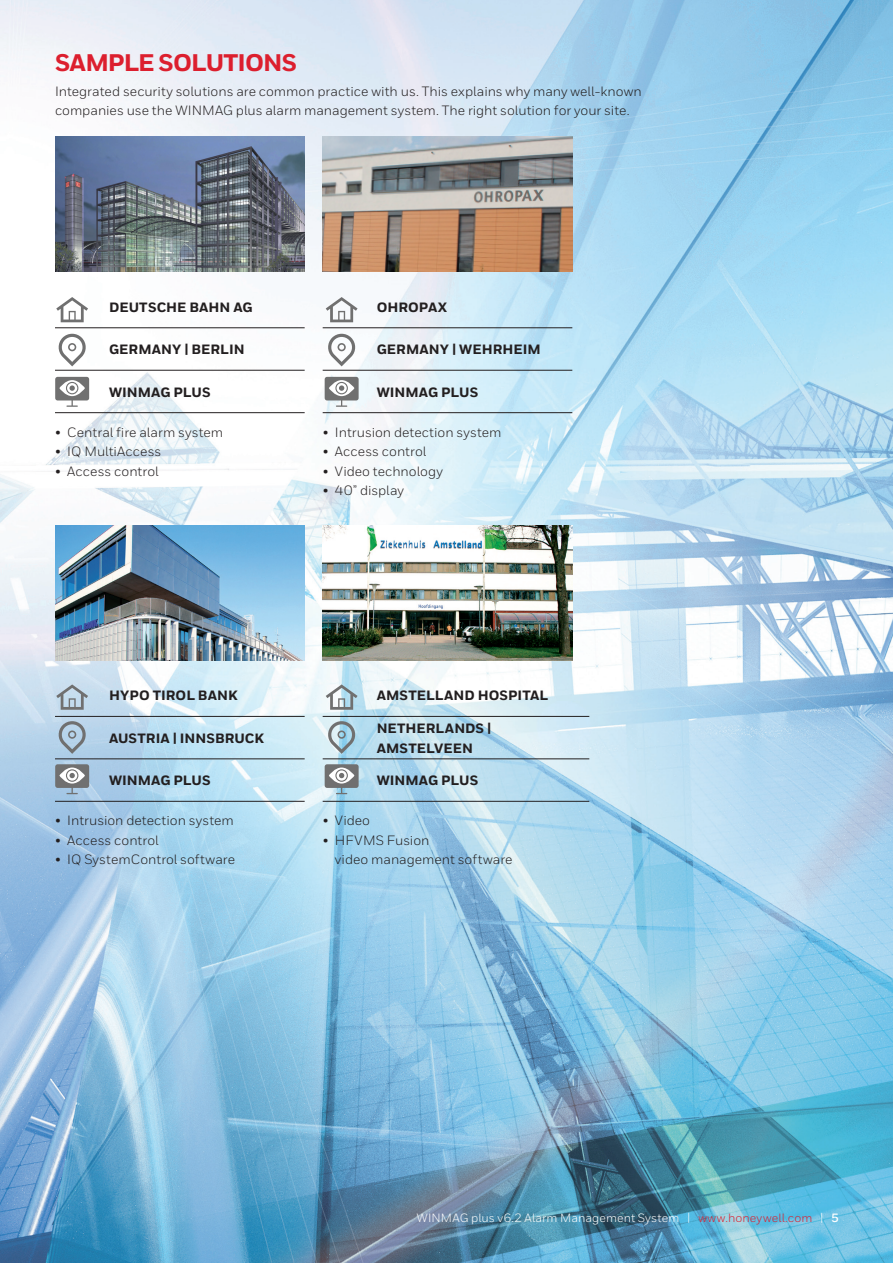
<style>
.page{position:relative;width:893px;height:1263px;background:#fff}
.page>*{position:absolute;margin:0;border:0;box-sizing:border-box;transform-origin:0 0}
.Heading_1__16_16{font:800 24px "Honeywell Sans";letter-spacing:-.04em;color:#dc1f2e}
.Body__9_13_pt{font:13.5px/19.5px "Honeywell Sans";color:#231f20}
.Body_Heading{font:800 13.5px/19.5px "Honeywell Sans";letter-spacing:.005em;color:#231f20}
.MASTER__Header_Foote{font:12px "Honeywell Sans";letter-spacing:.005em;color:#fff}
.s1{color:#dc1f2e}
.s2{font-weight:700}
</style>
<div class="page">
<img style="left:0;top:0;width:893px;height:1263px">
<hr style="left:55px;top:327px;width:250px;height:1px;background:#231f20">
<hr style="left:323px;top:327px;width:249px;height:1px;background:#231f20">
<hr style="left:55px;top:370px;width:250px;height:1px;background:#231f20">
<hr style="left:323px;top:370px;width:249px;height:1px;background:#231f20">
<hr style="left:55px;top:412px;width:250px;height:1px;background:#231f20">
<hr style="left:323px;top:412px;width:249px;height:1px;background:#231f20">
<img style="left:55px;top:137px;width:250px;height:135px">
<img style="left:323px;top:137px;width:249px;height:135px">
<hr style="left:55px;top:716px;width:250px;height:1px;background:#231f20">
<hr style="left:323px;top:716px;width:266px;height:1px;background:#231f20">
<hr style="left:55px;top:758px;width:250px;height:1px;background:#231f20">
<hr style="left:323px;top:758px;width:266px;height:1px;background:#231f20">
<hr style="left:55px;top:801px;width:250px;height:1px;background:#231f20">
<hr style="left:323px;top:801px;width:266px;height:1px;background:#231f20">
<img style="left:55px;top:525px;width:250px;height:135px">
<img style="left:323px;top:525px;width:249px;height:135px">
<svg style="left:56px;top:297px;width:32px;height:25px"></svg>
<svg style="left:56px;top:684px;width:32px;height:26px"></svg>
<svg style="left:326px;top:297px;width:32px;height:25px"></svg>
<svg style="left:326px;top:684px;width:32px;height:26px"></svg>
<svg style="left:57px;top:334px;width:30px;height:32px"></svg>
<svg style="left:57px;top:721px;width:30px;height:33px"></svg>
<svg style="left:327px;top:334px;width:29px;height:32px"></svg>
<svg style="left:327px;top:721px;width:29px;height:33px"></svg>
<svg style="left:55px;top:377px;width:34px;height:30px"></svg>
<svg style="left:55px;top:764px;width:34px;height:30px"></svg>
<svg style="left:325px;top:377px;width:34px;height:30px"></svg>
<svg style="left:325px;top:764px;width:34px;height:30px"></svg>
<p class="Heading_1__16_16" style="left:55px;top:48px;width:243px">SAMPLE SOLUTIONS</p>
<p class="Body__9_13_pt" style="left:55px;top:81px;width:588px">Integrated security solutions are common practice with us. This explains why many well-known companies use the WINMAG plus alarm management system. The right solution for your site.</p>
<p class="Body_Heading" style="left:109px;top:298px;width:145px">DEUTSCHE BAHN AG</p>
<p class="Body_Heading" style="left:377px;top:298px;width:72px">OHROPAX</p>
<p class="Body_Heading" style="left:109px;top:340px;width:137px">GERMANY | BERLIN</p>
<p class="Body_Heading" style="left:377px;top:340px;width:166px">GERMANY | WEHRHEIM</p>
<p class="Body_Heading" style="left:109px;top:383px;width:103px">WINMAG PLUS</p>
<p class="Body_Heading" style="left:377px;top:383px;width:103px">WINMAG PLUS</p>
<p class="Body__9_13_pt" style="left:55px;top:422px;width:170px">• Central fire alarm system</p>
<p class="Body__9_13_pt" style="left:55px;top:442px;width:108px">• IQ MultiAccess</p>
<p class="Body__9_13_pt" style="left:55px;top:461px;width:105px">• Access control</p>
<p class="Body__9_13_pt" style="left:323px;top:422px;width:180px">• Intrusion detection system</p>
<p class="Body__9_13_pt" style="left:323px;top:442px;width:105px">• Access control</p>
<p class="Body__9_13_pt" style="left:323px;top:461px;width:122px">• Video technology</p>
<p class="Body__9_13_pt" style="left:323px;top:481px;width:83px">• 40” display</p>
<p class="Body_Heading" style="left:109px;top:686px;width:130px">HYPO TIROL BANK</p>
<p class="Body_Heading" style="left:377px;top:686px;width:173px">AMSTELLAND HOSPITAL</p>
<p class="Body_Heading" style="left:109px;top:729px;width:157px">AUSTRIA | INNSBRUCK</p>
<p class="Body_Heading" style="left:377px;top:719px;width:116px">NETHERLANDS |<br>AMSTELVEEN</p>
<p class="Body_Heading" style="left:109px;top:771px;width:103px">WINMAG PLUS</p>
<p class="Body_Heading" style="left:377px;top:771px;width:103px">WINMAG PLUS</p>
<p class="Body__9_13_pt" style="left:55px;top:811px;width:180px">• Intrusion detection system</p>
<p class="Body__9_13_pt" style="left:55px;top:830px;width:105px">• Access control</p>
<p class="Body__9_13_pt" style="left:55px;top:850px;width:182px">• IQ SystemControl software</p>
<p class="Body__9_13_pt" style="left:323px;top:811px;width:49px">• Video</p>
<p class="Body__9_13_pt" style="left:335px;top:830px;width:179px;text-indent:-12px">• HFVMS Fusion<br>video management software</p>
<p class="MASTER__Header_Foote" style="left:417px;top:1211px;width:423px">WINMAG plus v6.2 Alarm Management System | <span class="s1">www.honeywell.com</span> | <span class="s2">5</span></p>
</div>
